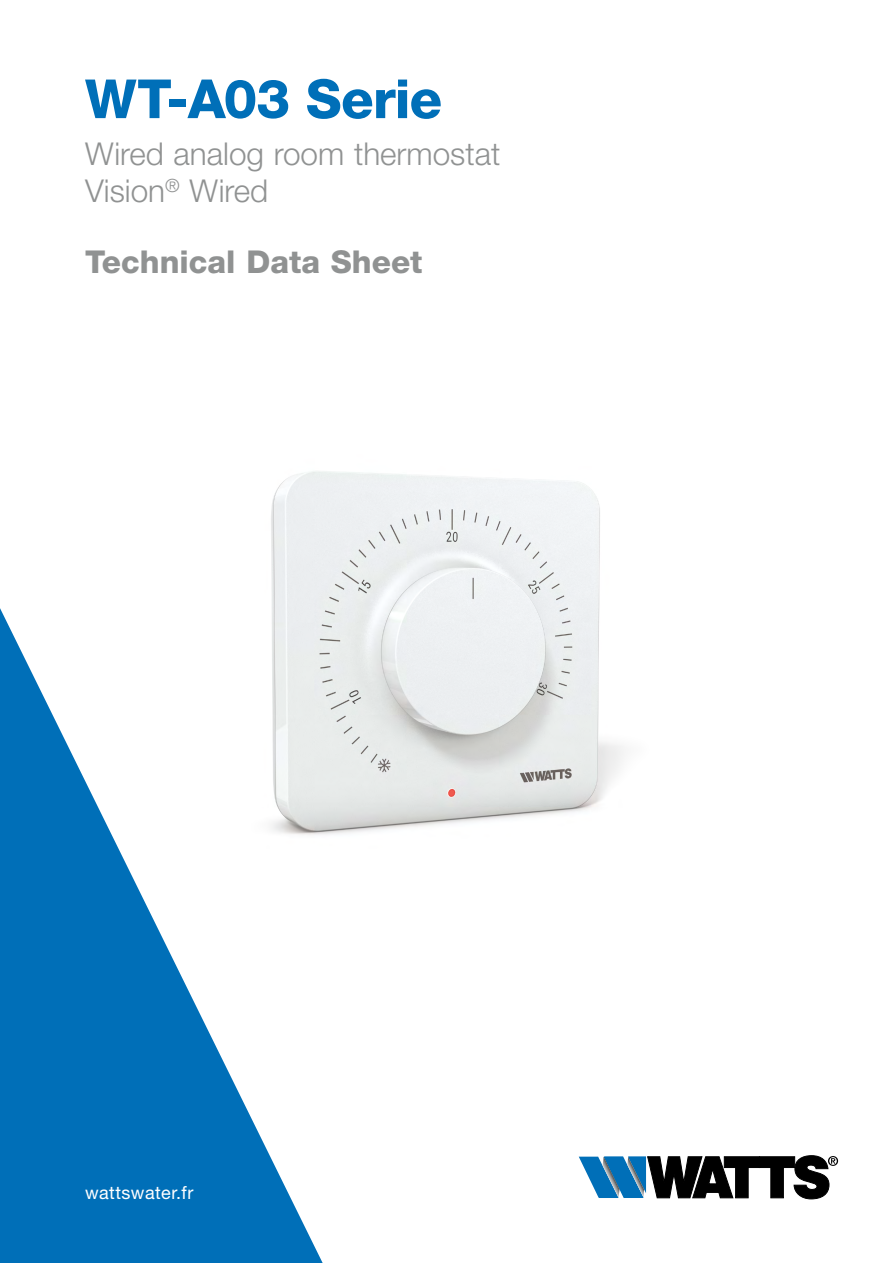
<style>
.page{position:relative;width:893px;height:1263px;background:#fff}
.page>*{position:absolute;margin:0;border:0;box-sizing:border-box;transform-origin:0 0}
.t1{font:800 54px "Helvetica Neue LT Std";letter-spacing:-.015em;color:#006fb8}
.t2{font:300 31.5px/37.8px "Helvetica Neue LT Std";color:#909292}
.t3{font:800 31.5px "Helvetica Neue LT Std";color:#909292}
.t4{font:18px "Helvetica Neue LT Std";letter-spacing:.025em;color:#fff}
</style>
<div class="page">
<img style="left:271px;top:471px;width:353px;height:364px">
<svg style="left:579px;top:1155px;width:259px;height:44px"></svg>
<svg style="left:0;top:608px;width:323px;height:655px"></svg>
<h1 class="t1" style="left:85px;top:67px;width:359px">WT-A03 Serie</h1>
<p class="t2" style="left:85px;top:134px;width:417px">Wired analog room thermostat<br>Vision<sup>®</sup> Wired</p>
<p class="t3" style="left:85px;top:243px;width:339px">Technical Data Sheet</p>
<p class="t4" style="left:85px;top:1182px;width:110px">wattswater.fr</p>
</div>
